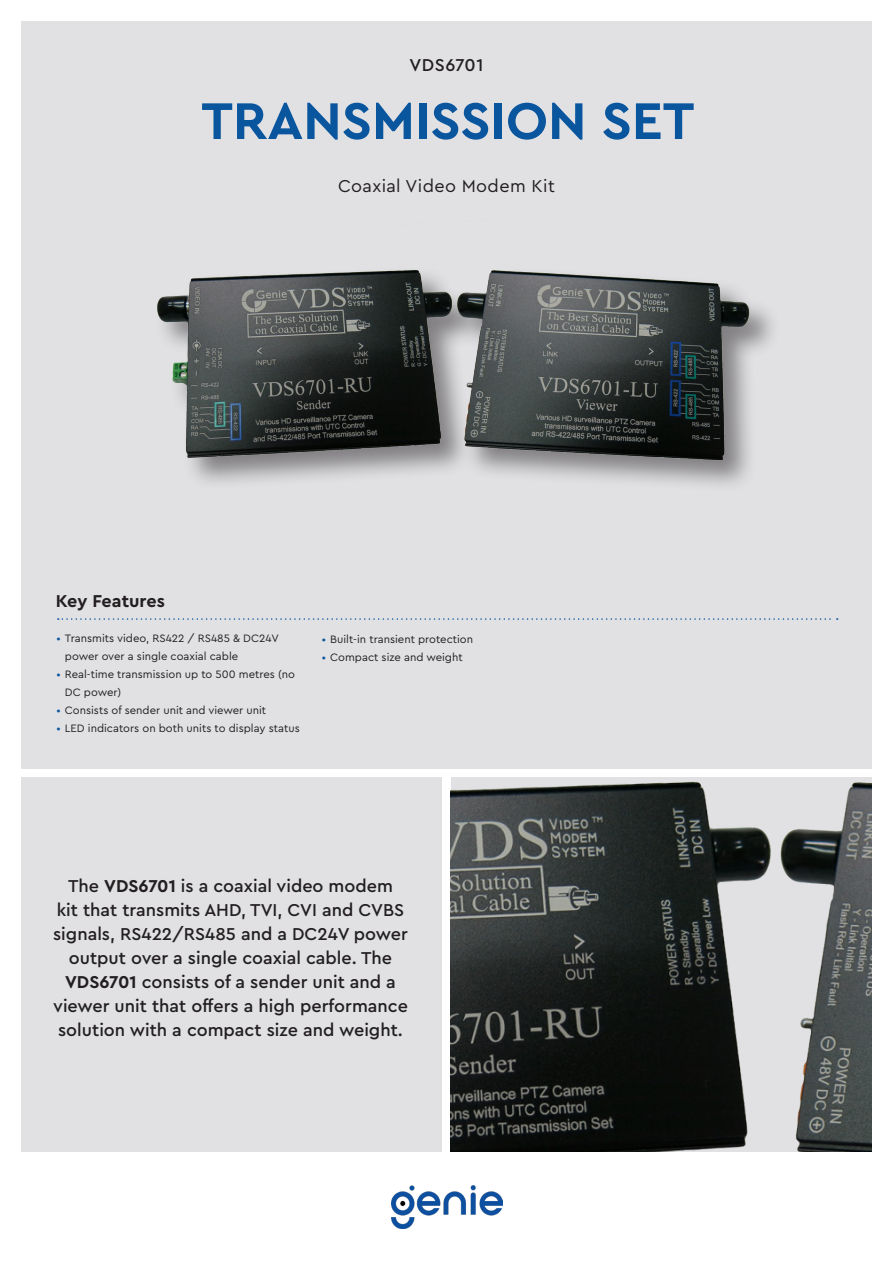
<style>
.page{position:relative;width:893px;height:1263px;background:#fff}
.page>*{position:absolute;margin:0;border:0;box-sizing:border-box;transform-origin:0 0}
.t1{font:700 54px "Cera Pro";color:#09559e}
.t2{font:500 18px/24px "Cera Pro";color:#231f20;text-align:center}
.t3{font:18px "Cera Pro";letter-spacing:.02em;color:#231f20}
.t4{font:700 18px "Cera Pro";color:#231f20}
.t5{font:500 18px "Cera Pro";letter-spacing:.025em;color:#231f20}
.t6{font:11.25px/18px "Cera Pro";color:#231f20}
.s1{color:#09559e}
.s2{font-weight:700}
</style>
<div class="page">
<div style="left:21px;top:21px;width:851px;height:748px;background:#e1e1e4"></div>
<div style="left:21px;top:777px;width:421px;height:374px;background:#e1e1e4"></div>
<img style="left:392px;top:1186px;width:110px;height:42px">
<svg style="left:58px;top:618px;width:780px;height:2px"></svg>
<img style="left:451px;top:777px;width:421px;height:374px">
<img style="left:157px;top:270px;width:616px;height:215px">
<p class="t5" style="left:410px;top:53px;width:75px">VDS6701</p>
<p class="t1" style="left:201px;top:85px;width:494px">TRANSMISSION SET</p>
<p class="t3" style="left:338px;top:174px;width:218px">Coaxial Video Modem Kit</p>
<p class="t4" style="left:56px;top:589px;width:111px">Key Features</p>
<p class="t6" style="left:65px;top:628px;width:216px;text-indent:-9px"><span class="s1">•</span> Transmits video, RS422 / RS485 &amp; DC24V power over a single coaxial cable</p>
<p class="t6" style="left:65px;top:664px;width:232px;text-indent:-9px"><span class="s1">•</span> Real-time transmission up to 500 metres (no<br>DC power)</p>
<p class="t6" style="left:56px;top:700px;width:211px"><span class="s1">•</span> Consists of sender unit and viewer unit</p>
<p class="t6" style="left:56px;top:718px;width:245px"><span class="s1">•</span> LED indicators on both units to display status</p>
<p class="t6" style="left:322px;top:629px;width:153px"><span class="s1">•</span> Built-in transient protection</p>
<p class="t6" style="left:322px;top:647px;width:142px"><span class="s1">•</span> Compact size and weight</p>
<p class="t2" style="left:53px;top:873px;width:356px">The <span class="s2">VDS6701</span> is a coaxial video modem<br>kit that transmits AHD, TVI, CVI and CVBS signals, RS422/RS485 and a DC24V power output over a single coaxial cable. The <span class="s2">VDS6701</span> consists of a sender unit and a viewer unit that offers a high performance solution with a compact size and weight.</p>
</div>
